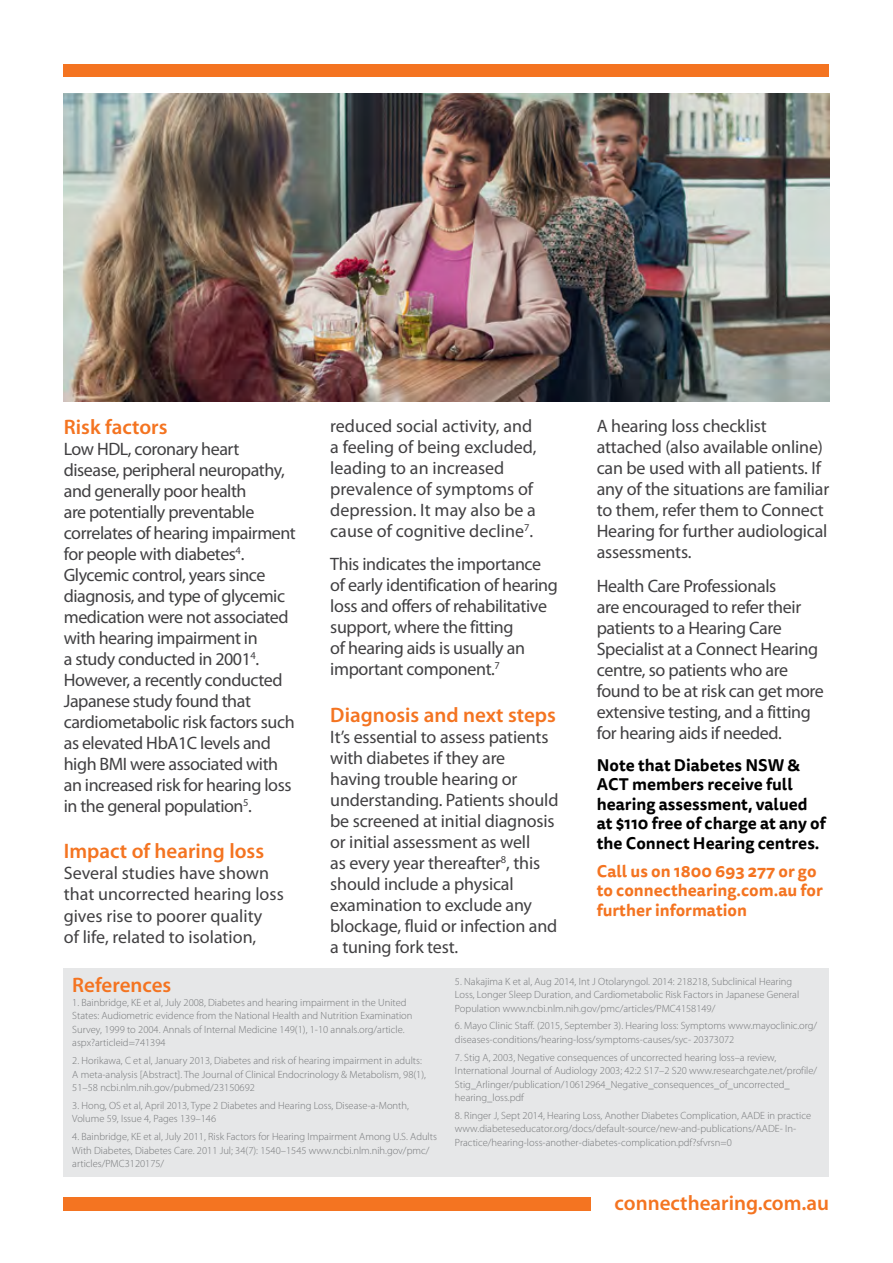
<style>
.page{position:relative;width:893px;height:1263px;background:#fff}
.page>*{position:absolute;margin:0;border:0;box-sizing:border-box;transform-origin:0 0}
.t1{font:600 21px "Myriad Pro";color:#f47421}
.t2{font:18px/21px "Myriad Pro";letter-spacing:-.02em;color:#414042}
.t3{font:18px/21px "Myriad Pro";color:#414042}
.t4{font:700 16.5px/19.5px "Tisa Sans OT";color:#000}
.t5{font:700 16.5px/19.5px "Tisa Sans OT";color:#f47421}
.t6{font:300 10.5px/13.5px "Myriad Pro";color:#757779}
</style>
<div class="page">
<div style="left:64px;top:1197px;width:527px;height:13px;background:#f47421"></div>
<div style="left:64px;top:968px;width:765px;height:209px;background:#e6e7e8"></div>
<img style="left:64px;top:94px;width:765px;height:307px">
<div style="left:64px;top:64px;width:765px;height:13px;background:#f47421"></div>
<h1 class="t1" style="left:64px;top:413px;width:105px">Risk factors</h1>
<p class="t2" style="left:64px;top:438px;width:234px">Low HDL, coronary heart disease, peripheral neuropathy, and generally poor health<br>are potentially preventable correlates of hearing impairment for people with diabetes<sup>4</sup>.<br>Glycemic control, years since diagnosis, and type of glycemic medication were not associated with hearing impairment in<br>a study conducted in 2001<sup>4</sup>.<br>However, a recently conducted<br>Japanese study found that cardiometabolic risk factors such as elevated HbA1C levels and high BMI were associated with an increased risk for hearing loss in the general population<sup>5</sup>.</p>
<h1 class="t1" style="left:64px;top:838px;width:202px">Impact of hearing loss</h1>
<h2 class="t3" style="left:64px;top:863px;width:221px">Several studies have shown that uncorrected hearing loss gives rise to poorer quality<br>of life, related to isolation,</h2>
<h2 class="t3" style="left:330px;top:415px;width:208px">reduced social activity, and a feeling of being excluded, leading to an increased prevalence of symptoms of depression. It may also be a cause of cognitive decline<sup>7</sup>.</h2>
<h2 class="t2" style="left:330px;top:554px;width:229px">This indicates the importance of early identification of hearing loss and offers of rehabilitative support, where the fitting<br>of hearing aids is usually an important component.<sup>7</sup></h2>
<h1 class="t1" style="left:330px;top:701px;width:227px">Diagnosis and next steps</h1>
<p class="t2" style="left:330px;top:726px;width:230px">It’s essential to assess patients with diabetes if they are having trouble hearing or understanding. Patients should be screened at initial diagnosis or initial assessment as well<br>as every year thereafter<sup>8</sup>, this should include a physical examination to exclude any blockage, fluid or infection and a tuning fork test.</p>
<h2 class="t2" style="left:597px;top:415px;width:234px">A hearing loss checklist attached (also available online) can be used with all patients. If any of the situations are familiar to them, refer them to Connect<br>Hearing for further audiological assessments.</h2>
<h2 class="t2" style="left:597px;top:575px;width:229px">Health Care Professionals<br>are encouraged to refer their patients to a Hearing Care<br>Specialist at a Connect Hearing centre, so patients who are found to be at risk can get more extensive testing, and a fitting for hearing aids if needed.</h2>
<h3 class="t4" style="left:597px;top:756px;width:231px">Note that Diabetes NSW &amp;<br>ACT members receive full hearing assessment, valued at $110 free of charge at any of the Connect Hearing centres.</h3>
<h3 class="t5" style="left:597px;top:862px;width:228px">Call us on 1800 693 277 or go to connecthearing.com.au for further information</h3>
<h1 class="t1" style="left:72px;top:972px;width:101px">References</h1>
<p class="t6" style="left:72px;top:995px;width:342px">1. Bainbridge, KE et al, July 2008, Diabetes and hearing impairment in the United States: Audiometric evidence from the National Health and Nutrition Examination Survey, 1999 to 2004. Annals of Internal Medicine 149(1), 1-10 annals.org/article. aspx?articleid=741394</p>
<p class="t6" style="left:72px;top:1054px;width:355px">2. Horikawa, C et al, January 2013, Diabetes and risk of hearing impairment in adults:<br>A meta-analysis [Abstract]. The Journal of Clinical Endocrinology &amp; Metabolism, 98(1),<br>51–58 ncbi.nlm.nih.gov/pubmed/23150692</p>
<p class="t6" style="left:72px;top:1098px;width:338px">3. Hong, OS et al, April 2013, Type 2 Diabetes and Hearing Loss, Disease-a-Month,<br>Volume 59, Issue 4, Pages 139–146</p>
<p class="t6" style="left:72px;top:1130px;width:366px">4. Bainbridge, KE et al, July 2011, Risk Factors for Hearing Impairment Among U.S. Adults<br>With Diabetes, Diabetes Care. 2011 Jul; 34(7): 1540–1545 www.ncbi.nlm.nih.gov/pmc/ articles/PMC3120175/</p>
<p class="t6" style="left:455px;top:974px;width:346px">5. Nakajima K et al, Aug 2014, Int J Otolaryngol. 2014: 218218, Subclinical Hearing<br>Loss, Longer Sleep Duration, and Cardiometabolic Risk Factors in Japanese General<br>Population www.ncbi.nlm.nih.gov/pmc/articles/PMC4158149/</p>
<p class="t6" style="left:455px;top:1019px;width:364px">6. Mayo Clinic Staff. (2015, September 3). Hearing loss: Symptoms www.mayoclinic.org/ diseases-conditions/hearing-loss/symptoms-causes/syc- 20373072</p>
<p class="t6" style="left:455px;top:1050px;width:364px">7. Stig A, 2003, Negative consequences of uncorrected hearing loss–a review, International Journal of Audiology 2003; 42:2 S17–2 S20 www.researchgate.net/profile/ Stig_Arlinger/publication/10612964_Negative_consequences_of_uncorrected_ hearing_loss.pdf</p>
<p class="t6" style="left:455px;top:1108px;width:358px">8. Ringer J, Sept 2014, Hearing Loss, Another Diabetes Complication, AADE in practice www.diabeteseducator.org/docs/default-source/new-and-publications/AADE- In-<br>Practice/hearing-loss-another-diabetes-complication.pdf?sfvrsn=0</p>
<h1 class="t1" style="left:615px;top:1189px;width:216px">connecthearing.com.au</h1>
</div>
